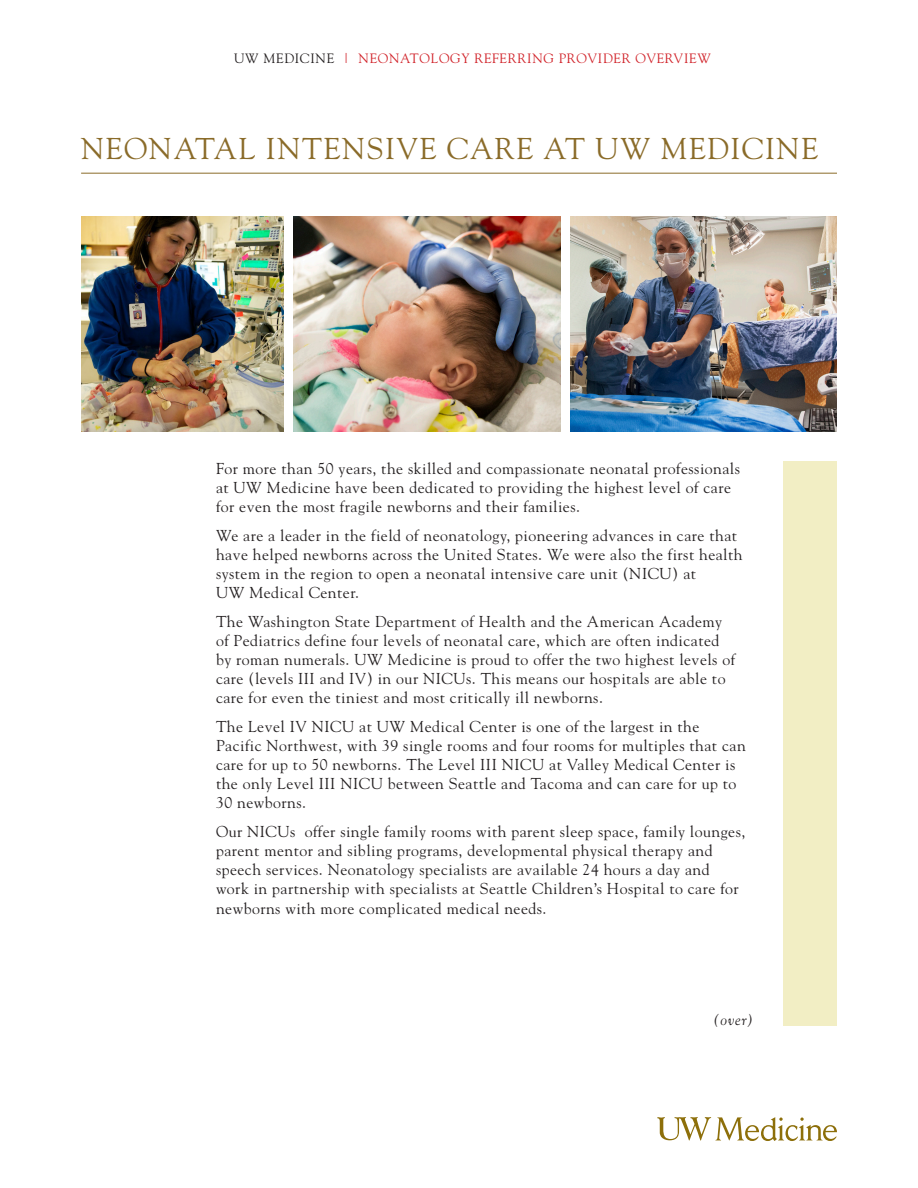
<style>
.page{position:relative;width:918px;height:1188px;background:#fff}
.page>*{position:absolute;margin:0;border:0;box-sizing:border-box;transform-origin:0 0}
.heading{font:30px "Goudy";letter-spacing:.05em;color:#8a6b29}
.body_paragraph_style{font:15.75px/19.2px "Goudy";letter-spacing:.03em;color:#231f20}
.t1{font:italic 15px "Goudy";color:#231f20}
.top_title_style{font:13.5px "Goudy";letter-spacing:.05em;color:#d1232a}
.s1{color:#231f20}
</style>
<div class="page">
<svg style="left:657px;top:1117px;width:180px;height:24px"></svg>
<hr style="left:81px;top:173px;width:756px;height:1px;background:#8a6b29">
<div style="left:783px;top:462px;width:54px;height:564px;background:#f2eec4"></div>
<img style="left:293px;top:216px;width:267px;height:216px">
<img style="left:81px;top:216px;width:203px;height:216px">
<img style="left:570px;top:216px;width:267px;height:216px">
<p class="top_title_style" style="left:234px;top:50px;width:478px"><span class="s1">UW MEDICINE</span> | NEONATOLOGY REFERRING PROVIDER OVERVIEW</p>
<p class="heading" style="left:81px;top:130px;width:739px">NEONATAL INTENSIVE CARE AT UW MEDICINE</p>
<p class="body_paragraph_style" style="left:216px;top:459px;width:526px">For more than 50 years, the skilled and compassionate neonatal professionals at UW Medicine have been dedicated to providing the highest level of care for even the most fragile newborns and their families.</p>
<p class="body_paragraph_style" style="left:216px;top:525px;width:528px">We are a leader in the field of neonatology, pioneering advances in care that have helped newborns across the United States. We were also the first health system in the region to open a neonatal intensive care unit (NICU) at<br>UW Medical Center.</p>
<p class="body_paragraph_style" style="left:216px;top:611px;width:521px">The Washington State Department of Health and the American Academy of Pediatrics define four levels of neonatal care, which are often indicated by roman numerals. UW Medicine is proud to offer the two highest levels of care (levels III and IV) in our NICUs. This means our hospitals are able to care for even the tiniest and most critically ill newborns.</p>
<p class="body_paragraph_style" style="left:216px;top:716px;width:531px">The Level IV NICU at UW Medical Center is one of the largest in the Pacific Northwest, with 39 single rooms and four rooms for multiples that can care for up to 50 newborns. The Level III NICU at Valley Medical Center is the only Level III NICU between Seattle and Tacoma and can care for up to 30 newborns.</p>
<p class="body_paragraph_style" style="left:216px;top:821px;width:531px">Our NICUs offer single family rooms with parent sleep space, family lounges, parent mentor and sibling programs, developmental physical therapy and speech services. Neonatology specialists are available 24 hours a day and work in partnership with specialists at Seattle Children’s Hospital to care for newborns with more complicated medical needs.</p>
<p class="t1" style="left:714px;top:1011px;width:41px">(over)</p>
</div>
